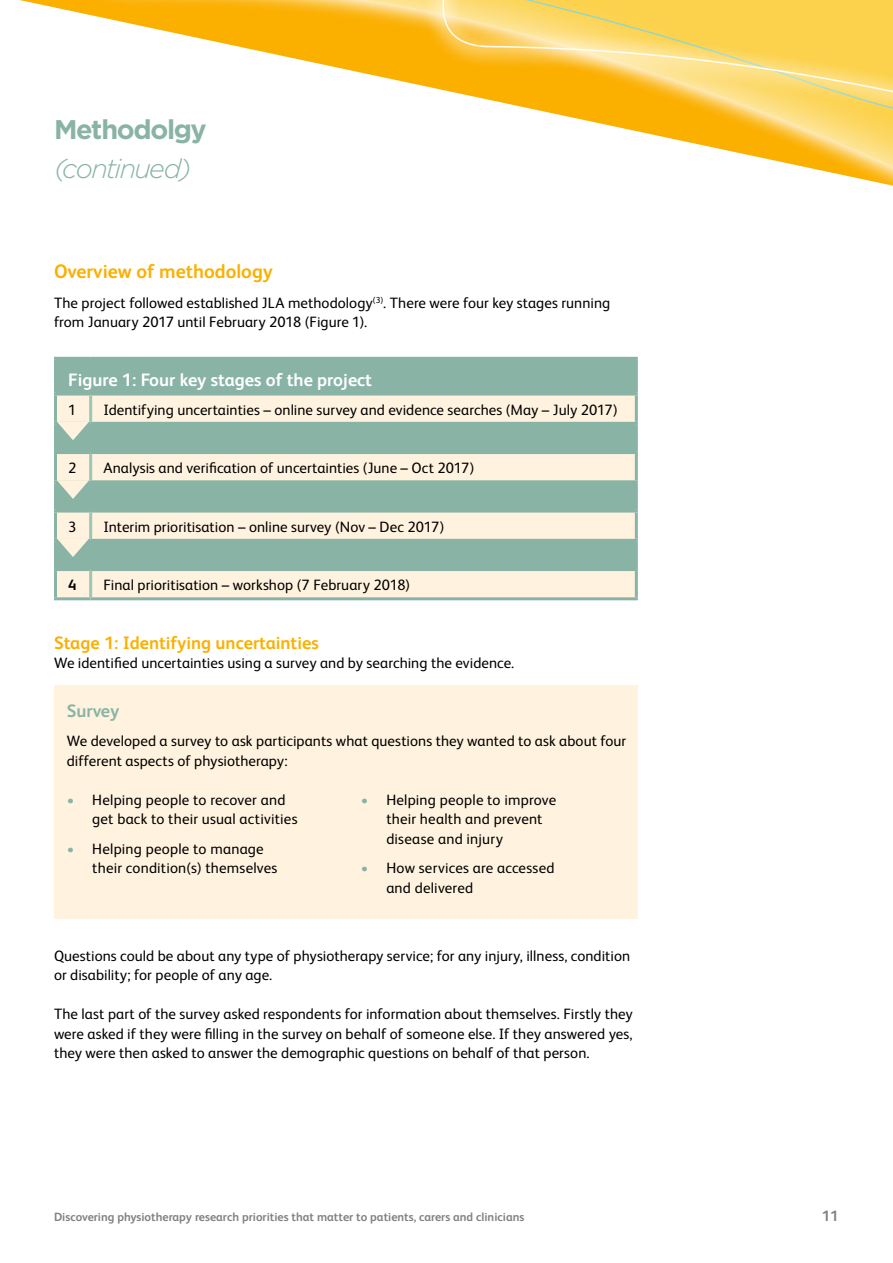
<style>
.page{position:relative;width:893px;height:1263px;background:#fff}
.page>*{position:absolute;margin:0;border:0;box-sizing:border-box;transform-origin:0 0}
.t1{font:italic 300 27px "Gotham";letter-spacing:-.06em;color:#89b4a5}
.t2{font:700 27px "Gotham";letter-spacing:-.05em;color:#89b4a5}
.t3{font:700 19.5px "FS Albert";color:#fbb000}
.t4{font:700 18px "FS Albert";color:#fff}
.t5{font:700 18px "FS Albert";color:#fbb000}
.t6{font:700 18px "FS Albert";color:#89b4a5}
.t7{font:15px/19.5px "FS Albert";letter-spacing:.005em;color:#000}
.t8{font:700 15px "FS Albert";color:#808183}
.t9{font:700 15px "FS Albert";color:#000}
.t10{font:700 12px "FS Albert";color:#808183}
.s1{color:#89b4a5}
</style>
<div class="page">
<svg style="left:20px;top:0;width:873px;height:186px"></svg>
<svg style="left:84px;top:0;width:809px;height:171px"></svg>
<div style="left:54px;top:685px;width:584px;height:233px;background:#fff3df"></div>
<div style="left:57px;top:360px;width:578px;height:33px;background:#89b4a5"></div>
<svg style="left:57px;top:396px;width:578px;height:201px;background:#e1e3d0"></svg>
<svg style="left:57px;top:483px;width:578px;height:85px;background:#b0c8b8"></svg>
<hr style="left:89px;top:396px;width:3px;height:26px;background:#9ac8b6">
<hr style="left:89px;top:454px;width:3px;height:26px;background:#9ac8b6">
<hr style="left:89px;top:513px;width:3px;height:26px;background:#9ac8b6">
<hr style="left:89px;top:571px;width:3px;height:26px;background:#9ac8b6">
<hr style="left:54px;top:393px;width:37px;height:3px;background:#89b4a5">
<hr style="left:91px;top:393px;width:547px;height:3px;background:#89b4a5">
<hr style="left:54px;top:422px;width:37px;height:3px;background:#89b4a5">
<hr style="left:91px;top:422px;width:547px;height:3px;background:#89b4a5">
<hr style="left:54px;top:357px;width:37px;height:3px;background:#89b4a5">
<hr style="left:54px;top:360px;width:3px;height:33px;background:#89b4a5">
<hr style="left:91px;top:357px;width:547px;height:3px;background:#89b4a5">
<hr style="left:635px;top:360px;width:3px;height:33px;background:#89b4a5">
<hr style="left:54px;top:396px;width:3px;height:26px;background:#89b4a5">
<hr style="left:635px;top:396px;width:3px;height:26px;background:#89b4a5">
<hr style="left:54px;top:425px;width:3px;height:26px;background:#89b4a5">
<hr style="left:635px;top:425px;width:3px;height:26px;background:#89b4a5">
<hr style="left:54px;top:483px;width:3px;height:27px;background:#89b4a5">
<hr style="left:635px;top:483px;width:3px;height:27px;background:#89b4a5">
<hr style="left:54px;top:542px;width:3px;height:26px;background:#89b4a5">
<hr style="left:635px;top:542px;width:3px;height:26px;background:#89b4a5">
<hr style="left:54px;top:451px;width:37px;height:3px;background:#89b4a5">
<hr style="left:54px;top:454px;width:3px;height:26px;background:#89b4a5">
<hr style="left:91px;top:451px;width:547px;height:3px;background:#89b4a5">
<hr style="left:635px;top:454px;width:3px;height:26px;background:#89b4a5">
<hr style="left:54px;top:480px;width:37px;height:3px;background:#89b4a5">
<hr style="left:91px;top:480px;width:547px;height:3px;background:#89b4a5">
<hr style="left:54px;top:510px;width:37px;height:3px;background:#89b4a5">
<hr style="left:54px;top:513px;width:3px;height:26px;background:#89b4a5">
<hr style="left:91px;top:510px;width:547px;height:3px;background:#89b4a5">
<hr style="left:635px;top:513px;width:3px;height:26px;background:#89b4a5">
<hr style="left:54px;top:539px;width:37px;height:3px;background:#89b4a5">
<hr style="left:91px;top:539px;width:547px;height:3px;background:#89b4a5">
<hr style="left:54px;top:568px;width:37px;height:3px;background:#89b4a5">
<hr style="left:54px;top:571px;width:3px;height:26px;background:#89b4a5">
<hr style="left:91px;top:568px;width:547px;height:3px;background:#89b4a5">
<hr style="left:635px;top:571px;width:3px;height:26px;background:#89b4a5">
<hr style="left:54px;top:597px;width:37px;height:3px;background:#89b4a5">
<hr style="left:91px;top:597px;width:547px;height:3px;background:#89b4a5">
<svg style="left:57px;top:421px;width:32px;height:19px"></svg>
<svg style="left:57px;top:538px;width:32px;height:19px"></svg>
<svg style="left:57px;top:480px;width:32px;height:19px"></svg>
<h1 class="t2" style="left:54px;top:112px;width:154px">Methodolgy</h1>
<h1 class="t1" style="left:54px;top:151px;width:139px">(continued)</h1>
<h2 class="t3" style="left:54px;top:258px;width:220px">Overview of methodology</h2>
<p class="t7" style="left:54px;top:292px;width:558px">The project followed established JLA methodology<sup>(3)</sup>. There were four key stages running from January 2017 until February 2018 (Figure 1).</p>
<p class="t4" style="left:68px;top:367px;width:305px">Figure 1: Four key stages of the project</p>
<p class="t7" style="left:68px;top:399px;width:10px">1</p>
<p class="t7" style="left:103px;top:399px;width:516px">Identifying uncertainties – online survey and evidence searches (May – July 2017)</p>
<p class="t7" style="left:68px;top:458px;width:10px">2</p>
<p class="t7" style="left:103px;top:458px;width:372px">Analysis and verification of uncertainties (June – Oct 2017)</p>
<p class="t7" style="left:68px;top:516px;width:10px">3</p>
<p class="t7" style="left:103px;top:516px;width:342px">Interim prioritisation – online survey (Nov – Dec 2017)</p>
<p class="t9" style="left:68px;top:575px;width:10px">4</p>
<p class="t7" style="left:103px;top:575px;width:308px">Final prioritisation – workshop (7 February 2018)</p>
<p class="t5" style="left:54px;top:630px;width:266px">Stage 1: Identifying uncertainties</p>
<p class="t7" style="left:54px;top:653px;width:462px">We identified uncertainties using a survey and by searching the evidence.</p>
<p class="t6" style="left:67px;top:699px;width:54px">Survey</p>
<p class="t7" style="left:67px;top:731px;width:561px">We developed a survey to ask participants what questions they wanted to ask about four different aspects of physiotherapy:</p>
<p class="t7" style="left:92px;top:789px;width:207px;text-indent:-26px"><span class="s1">•</span> Helping people to recover and get back to their usual activities</p>
<p class="t7" style="left:92px;top:838px;width:187px;text-indent:-26px"><span class="s1">•</span> Helping people to manage their condition(s) themselves</p>
<p class="t7" style="left:386px;top:789px;width:171px;text-indent:-26px"><span class="s1">•</span> Helping people to improve their health and prevent disease and injury</p>
<p class="t7" style="left:386px;top:857px;width:170px;text-indent:-26px"><span class="s1">•</span> How services are accessed and delivered</p>
<p class="t7" style="left:54px;top:945px;width:578px">Questions could be about any type of physiotherapy service; for any injury, illness, condition or disability; for people of any age.</p>
<p class="t7" style="left:54px;top:1004px;width:580px;text-align:justify">The last part of the survey asked respondents for information about themselves. Firstly they were asked if they were filling in the survey on behalf of someone else. If they answered yes, they were then asked to answer the demographic questions on behalf of that person.</p>
<p class="t10" style="left:54px;top:1208px;width:472px">Discovering physiotherapy research priorities that matter to patients, carers and clinicians</p>
<p class="t8" style="left:822px;top:1205px;width:18px">11</p>
</div>
